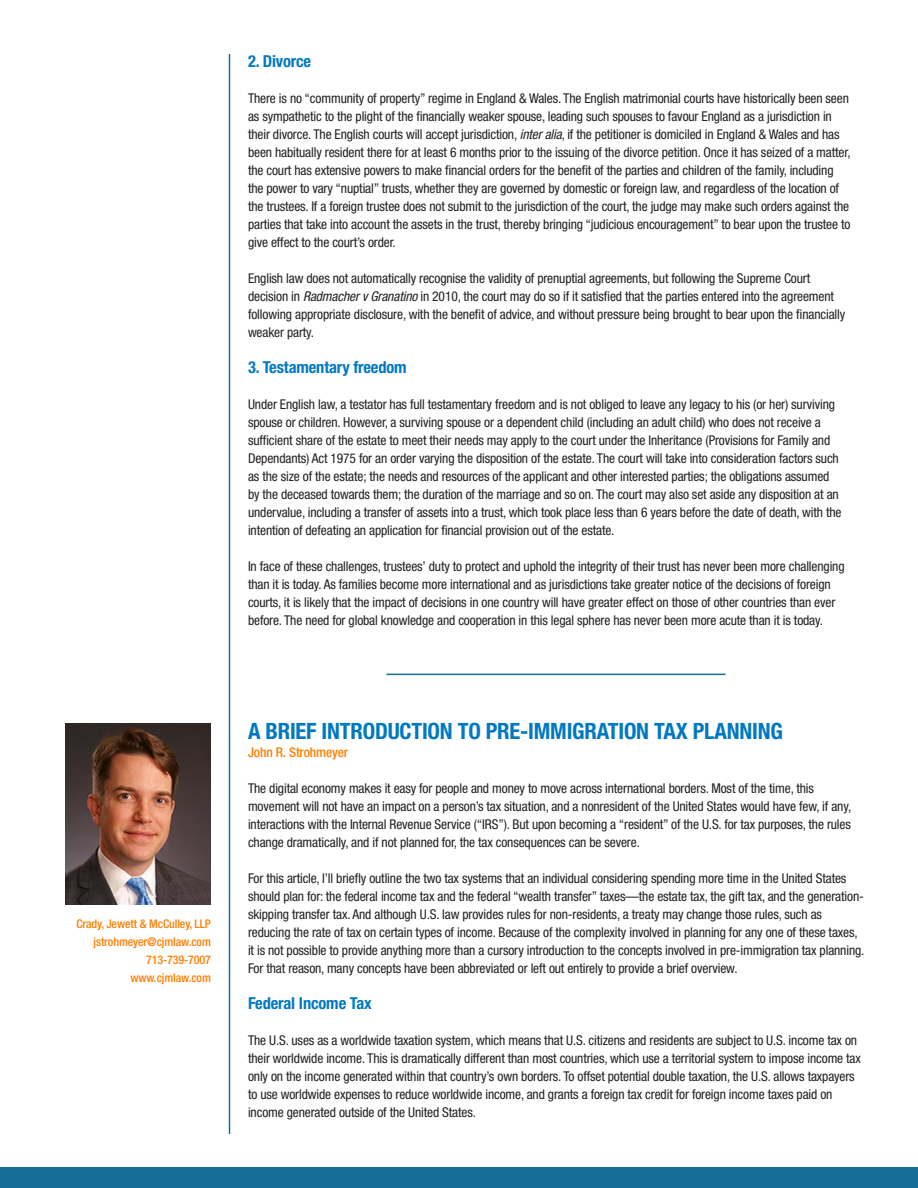
<style>
.page{position:relative;width:918px;height:1188px;background:#fff}
.page>*{position:absolute;margin:0;border:0;box-sizing:border-box;transform-origin:0 0}
.t1{font:700 condensed 22.5px "Helvetica Neue";letter-spacing:-.01em;color:#0079c2}
.t2{font:700 condensed 16.5px "Helvetica Neue";letter-spacing:-.01em;color:#0079c2}
.t3{font:condensed 13.5px/18px "Helvetica Neue";letter-spacing:-.01em;color:#231f20}
.t4{font:500 condensed 13.5px "Helvetica Neue";letter-spacing:-.01em;color:#ff7e00}
.t5{font:500 condensed 12px/18px "Helvetica Neue";letter-spacing:-.01em;color:#ff7e00;text-align:right}
.s1{font-style:italic}
</style>
<div class="page">
<div style="left:0;top:1167px;width:918px;height:21px;background:#156c97"></div>
<hr style="left:229px;top:54px;width:1px;height:1080px;background:#156c97">
<hr style="left:386px;top:674px;width:340px;height:1px;background:#156c97">
<img style="left:65px;top:724px;width:146px;height:181px">
<p class="t2" style="left:248px;top:51px;width:65px">2. Divorce</p>
<p class="t3" style="left:248px;top:89px;width:604px">There is no “community of property” regime in England &amp; Wales. The English matrimonial courts have historically been seen as sympathetic to the plight of the financially weaker spouse, leading such spouses to favour England as a jurisdiction in their divorce. The English courts will accept jurisdiction, <span class="s1">inter alia</span>, if the petitioner is domiciled in England &amp; Wales and has been habitually resident there for at least 6 months prior to the issuing of the divorce petition. Once it has seized of a matter, the court has extensive powers to make financial orders for the benefit of the parties and children of the family, including the power to vary “nuptial” trusts, whether they are governed by domestic or foreign law, and regardless of the location of the trustees. If a foreign trustee does not submit to the jurisdiction of the court, the judge may make such orders against the parties that take into account the assets in the trust, thereby bringing “judicious encouragement” to bear upon the trustee to give effect to the court’s order.</p>
<p class="t3" style="left:248px;top:269px;width:599px">English law does not automatically recognise the validity of prenuptial agreements, but following the Supreme Court decision in <span class="s1">Radmacher v Granatino</span> in 2010, the court may do so if it satisfied that the parties entered into the agreement following appropriate disclosure, with the benefit of advice, and without pressure being brought to bear upon the financially weaker party.</p>
<p class="t2" style="left:248px;top:357px;width:160px">3. Testamentary freedom</p>
<p class="t3" style="left:248px;top:395px;width:595px">Under English law, a testator has full testamentary freedom and is not obliged to leave any legacy to his (or her) surviving spouse or children. However, a surviving spouse or a dependent child (including an adult child) who does not receive a sufficient share of the estate to meet their needs may apply to the court under the Inheritance (Provisions for Family and Dependants) Act 1975 for an order varying the disposition of the estate. The court will take into consideration factors such as the size of the estate; the needs and resources of the applicant and other interested parties; the obligations assumed by the deceased towards them; the duration of the marriage and so on. The court may also set aside any disposition at an undervalue, including a transfer of assets into a trust, which took place less than 6 years before the date of death, with the intention of defeating an application for financial provision out of the estate.</p>
<p class="t3" style="left:248px;top:557px;width:598px">In face of these challenges, trustees’ duty to protect and uphold the integrity of their trust has never been more challenging than it is today. As families become more international and as jurisdictions take greater notice of the decisions of foreign courts, it is likely that the impact of decisions in one country will have greater effect on those of other countries than ever before. The need for global knowledge and cooperation in this legal sphere has never been more acute than it is today.</p>
<p class="t5" style="left:77px;top:914px;width:136px">Crady, Jewett &amp; McCulley, LLP jstrohmeyer@cjmlaw.com<br>713-739-7007 www.cjmlaw.com</p>
<h1 class="t1" style="left:248px;top:717px;width:536px">A BRIEF INTRODUCTION TO PRE-IMMIGRATION TAX PLANNING</h1>
<p class="t4" style="left:248px;top:744px;width:102px">John R. Strohmeyer</p>
<p class="t3" style="left:248px;top:779px;width:605px">The digital economy makes it easy for people and money to move across international borders. Most of the time, this movement will not have an impact on a person’s tax situation, and a nonresident of the United States would have few, if any, interactions with the Internal Revenue Service (“IRS”). But upon becoming a “resident” of the U.S. for tax purposes, the rules change dramatically, and if not planned for, the tax consequences can be severe.</p>
<p class="t3" style="left:248px;top:869px;width:618px">For this article, I’ll briefly outline the two tax systems that an individual considering spending more time in the United States should plan for: the federal income tax and the federal “wealth transfer” taxes—the estate tax, the gift tax, and the generation&shy;skipping transfer tax. And although U.S. law provides rules for non-residents, a treaty may change those rules, such as reducing the rate of tax on certain types of income. Because of the complexity involved in planning for any one of these taxes, it is not possible to provide anything more than a cursory introduction to the concepts involved in pre-immigration tax planning.<br>For that reason, many concepts have been abbreviated or left out entirely to provide a brief overview.</p>
<p class="t2" style="left:248px;top:993px;width:125px">Federal Income Tax</p>
<p class="t3" style="left:248px;top:1031px;width:614px">The U.S. uses as a worldwide taxation system, which means that U.S. citizens and residents are subject to U.S. income tax on their worldwide income. This is dramatically different than most countries, which use a territorial system to impose income tax only on the income generated within that country’s own borders. To offset potential double taxation, the U.S. allows taxpayers to use worldwide expenses to reduce worldwide income, and grants a foreign tax credit for foreign income taxes paid on income generated outside of the United States.</p>
</div>
